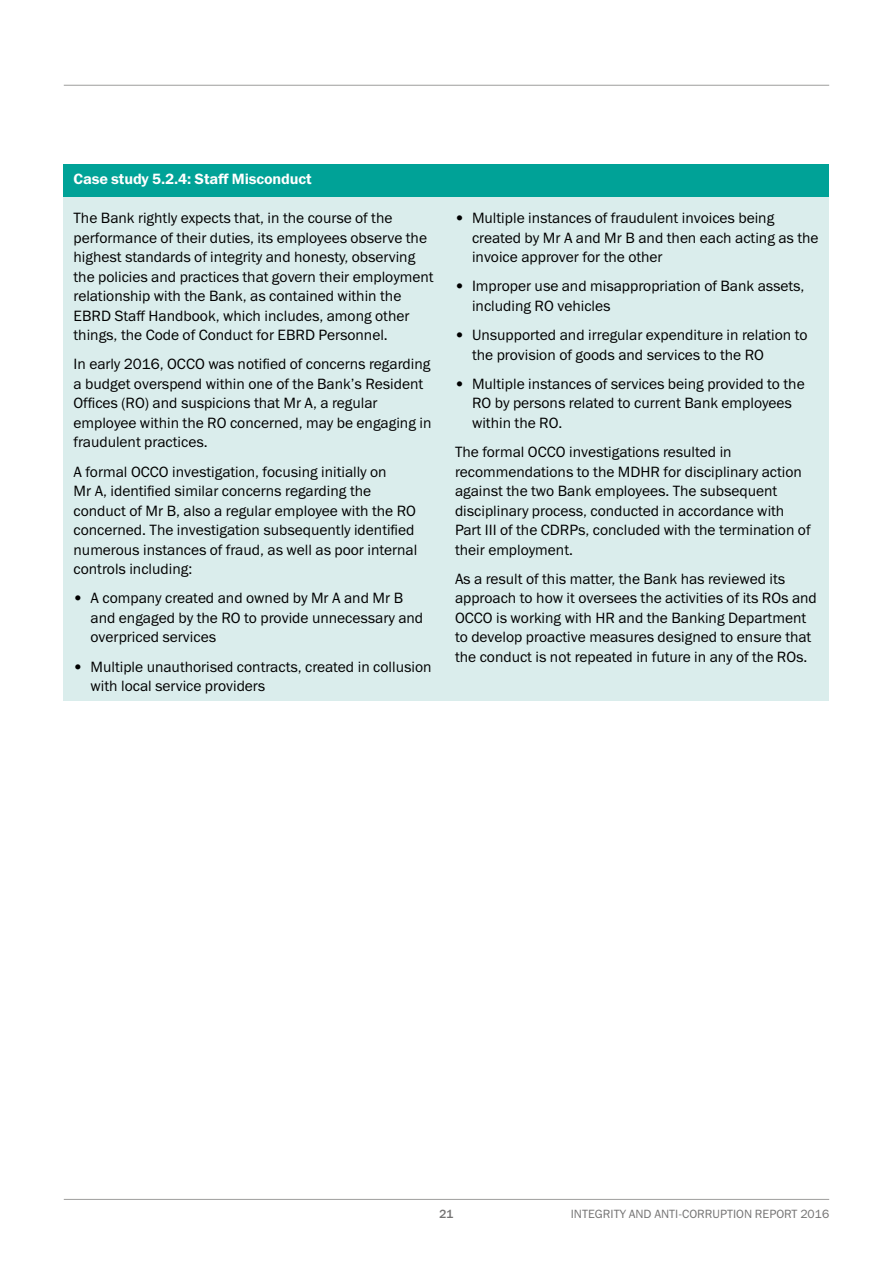
<style>
.page{position:relative;width:893px;height:1263px;background:#fff}
.page>*{position:absolute;margin:0;border:0;box-sizing:border-box;transform-origin:0 0}
.t1{font:15px/19.5px "Franklin Gothic Book ITC";color:#000}
.t2{font:15px "Franklin Gothic Demi ITC";letter-spacing:-.01em;color:#fff}
.t3{font:12px "Franklin Gothic Book ITC";color:#747373}
.t4{font:12px "Franklin Gothic Medium ITC";color:#747373}
</style>
<div class="page">
<hr style="left:64px;top:85px;width:765px;height:1px;background:#9d9d9c">
<hr style="left:64px;top:1199px;width:765px;height:1px;background:#9d9d9c">
<div style="left:64px;top:194px;width:765px;height:507px;background:#daedec"></div>
<div style="left:64px;top:165px;width:765px;height:32px;background:#00a297"></div>
<p class="t2" style="left:74px;top:170px;width:240px">Case study 5.2.4: Staff Misconduct</p>
<p class="t1" style="left:74px;top:208px;width:362px">The Bank rightly expects that, in the course of the performance of their duties, its employees observe the highest standards of integrity and honesty, observing the policies and practices that govern their employment relationship with the Bank, as contained within the EBRD Staff Handbook, which includes, among other things, the Code of Conduct for EBRD Personnel.</p>
<p class="t1" style="left:74px;top:354px;width:359px">In early 2016, OCCO was notified of concerns regarding a budget overspend within one of the Bank’s Resident Offices (RO) and suspicions that Mr A, a regular employee within the RO concerned, may be engaging in fraudulent practices.</p>
<p class="t1" style="left:74px;top:461px;width:345px">A formal OCCO investigation, focusing initially on<br>Mr A, identified similar concerns regarding the conduct of Mr B, also a regular employee with the RO concerned. The investigation subsequently identified numerous instances of fraud, as well as poor internal controls including:</p>
<p class="t1" style="left:91px;top:588px;width:334px;text-indent:-17px">• A company created and owned by Mr A and Mr B and engaged by the RO to provide unnecessary and overpriced services</p>
<p class="t1" style="left:91px;top:656px;width:342px;text-indent:-17px">• Multiple unauthorised contracts, created in collusion with local service providers</p>
<p class="t1" style="left:472px;top:208px;width:348px;text-indent:-17px">• Multiple instances of fraudulent invoices being created by Mr A and Mr B and then each acting as the invoice approver for the other</p>
<p class="t1" style="left:472px;top:276px;width:334px;text-indent:-17px">• Improper use and misappropriation of Bank assets, including RO vehicles</p>
<p class="t1" style="left:472px;top:325px;width:337px;text-indent:-17px">• Unsupported and irregular expenditure in relation to the provision of goods and services to the RO</p>
<p class="t1" style="left:472px;top:374px;width:334px;text-indent:-17px">• Multiple instances of services being provided to the<br>RO by persons related to current Bank employees within the RO.</p>
<p class="t1" style="left:455px;top:442px;width:357px">The formal OCCO investigations resulted in recommendations to the MDHR for disciplinary action against the two Bank employees. The subsequent disciplinary process, conducted in accordance with Part III of the CDRPs, concluded with the termination of their employment.</p>
<p class="t1" style="left:455px;top:569px;width:363px">As a result of this matter, the Bank has reviewed its approach to how it oversees the activities of its ROs and OCCO is working with HR and the Banking Department to develop proactive measures designed to ensure that the conduct is not repeated in future in any of the ROs.</p>
<p class="t4" style="left:439px;top:1206px;width:16px">21</p>
<p class="t3" style="left:571px;top:1206px;width:260px">INTEGRITY AND ANTI-CORRUPTION REPORT 2016</p>
</div>
